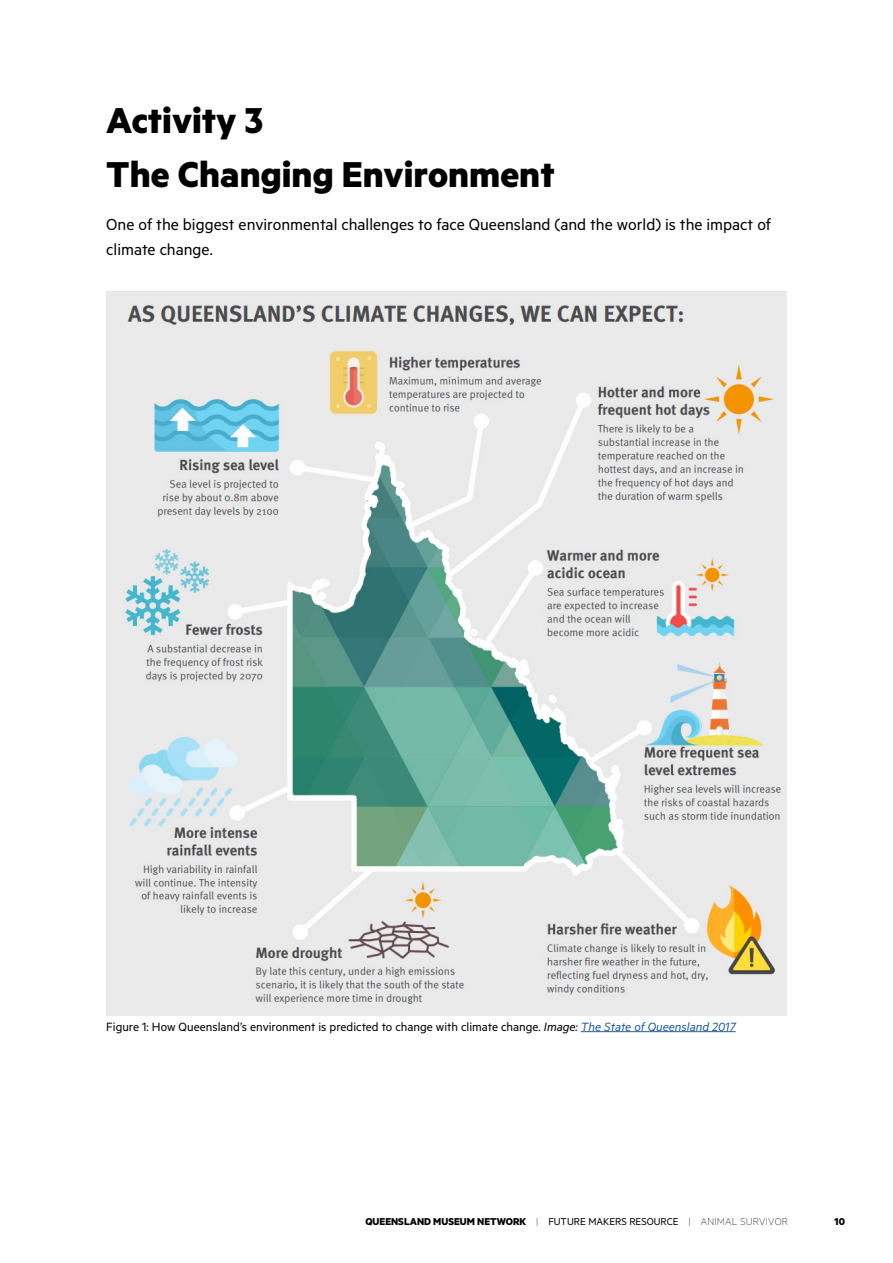
<style>
.page{position:relative;width:893px;height:1263px;background:#fff}
.page>*{position:absolute;margin:0;border:0;box-sizing:border-box;transform-origin:0 0}
.t1{font:700 40.5px/54.4px "Metric";color:#000}
.t2{font:18px/25.5px "Metric";color:#000}
.t3{font:13.5px "Metric";color:#000}
.t4{font:700 11.25px "Metric";color:#000}
.s1{font-style:italic}
.s2{font-style:italic;color:#215e9e}
.s3{font-weight:100}
.s4{font-weight:400}
</style>
<div class="page">
<img style="left:106px;top:292px;width:681px;height:723px">
<hr style="left:581px;top:1031px;width:155px;height:1px;background:#215e9e">
<h1 class="t1" style="left:106px;top:91px;width:450px">Activity 3<br>The Changing Environment</h1>
<h2 class="t2" style="left:106px;top:211px;width:666px">One of the biggest environmental challenges to face Queensland (and the world) is the impact of climate change.</h2>
<p class="t3" style="left:106px;top:1019px;width:631px">Figure 1: How Queensland’s environment is predicted to change with climate change. <span class="s1">Image:</span> <span class="s2">The State of Queensland 2017</span></p>
<p class="t4" style="left:365px;top:1214px;width:424px">QUEENSLAND MUSEUM NETWORK <span class="s3">|</span> <span class="s4">FUTURE MAKERS RESOURCE</span> <span class="s3">| ANIMAL SURVIVOR</span></p>
<p class="t4" style="left:834px;top:1214px;width:12px">10</p>
</div>
